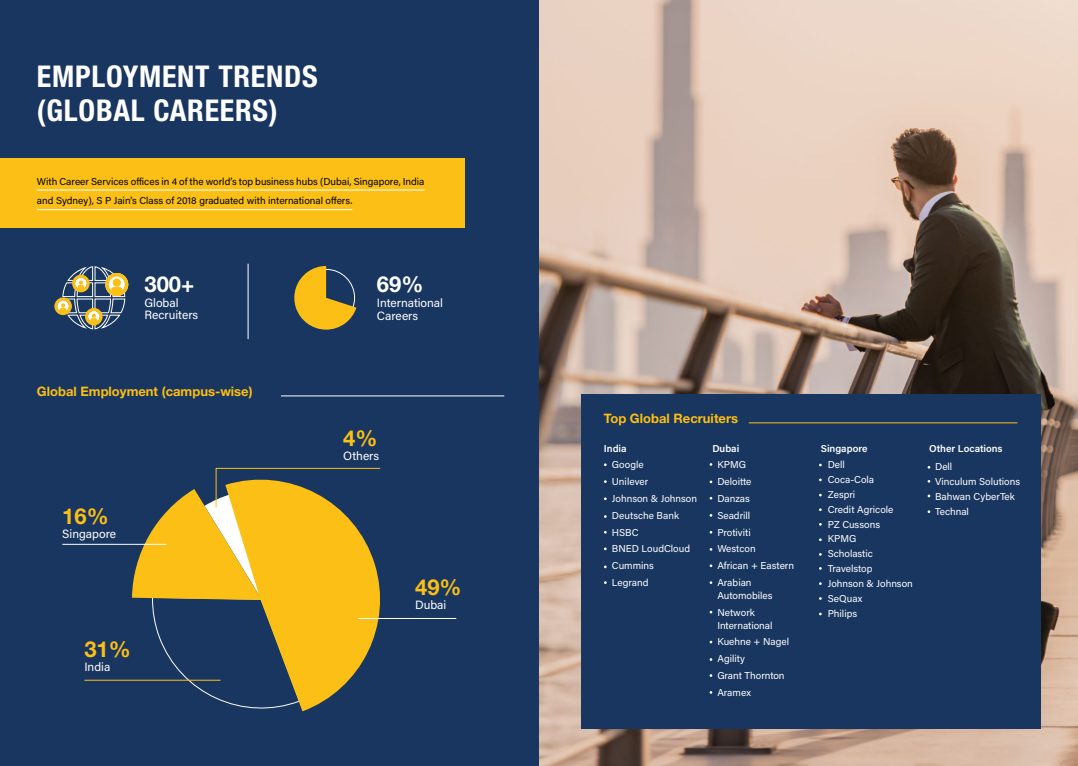
<style>
.page{position:relative;width:1078px;height:766px;background:#fff}
.page>*{position:absolute;margin:0;border:0;box-sizing:border-box;transform-origin:0 0}
.t1{font:700 condensed 30px/34px "Helvetica Neue LT Std";letter-spacing:.025em;color:#fff}
.t2{font:700 22px "Helvetica Neue LT Std";color:#fbbf15}
.t3{font:700 22px "Helvetica Neue LT Std";color:#fff}
.t4{font:700 13px "Helvetica Neue LT Std";color:#febf10}
.t5{font:12px/12.8px "Acumin Pro";color:#fff}
.t6{font:10px/16.8px "Acumin Pro";color:#fff}
.t7{font:10px/19.2px "Acumin Pro";color:#000}
.t8{font:600 10px "Acumin Pro";color:#fff}
.s1{font-weight:600}
</style>
<div class="page">
<div style="left:0;top:0;width:539px;height:765px;background:#183660"></div>
<div style="left:0;top:158px;width:464px;height:70px;background:#fbbf15"></div>
<svg style="left:294px;top:266px;width:62px;height:63px"></svg>
<hr style="left:37px;top:190px;width:387px;height:1px;background:#fff">
<hr style="left:37px;top:209px;width:315px;height:1px;background:#fff">
<svg style="left:54px;top:266px;width:74px;height:63px"></svg>
<hr style="left:281px;top:395px;width:223px;height:1px;background:#fff">
<hr style="left:84px;top:679px;width:136px;height:1px;background:#fbbf15">
<hr style="left:248px;top:263px;width:1px;height:76px;background:#fff">
<img style="left:539px;top:0;width:538px;height:765px">
<div style="left:581px;top:393px;width:459px;height:335px;background:#183660"></div>
<hr style="left:748px;top:422px;width:269px;height:1px;background:#fbbf15">
<hr style="left:62px;top:543px;width:104px;height:1px;background:#fff">
<svg style="left:132px;top:467px;width:249px;height:245px"></svg>
<hr style="left:358px;top:617px;width:98px;height:1px;background:#fff">
<p class="t1" style="left:37px;top:59px;width:282px">EMPLOYMENT TRENDS (GLOBAL CAREERS)</p>
<p class="t7" style="left:37px;top:172px;width:389px">With Career Services offices in 4 of the world’s top business hubs (Dubai, Singapore, India and Sydney), S P Jain’s Class of 2018 graduated with international offers.</p>
<p class="t3" style="left:144px;top:270px;width:51px">300+</p>
<p class="t5" style="left:144px;top:295px;width:55px">Global<br>Recruiters</p>
<p class="t4" style="left:37px;top:383px;width:217px">Global Employment (campus-wise)</p>
<p class="t2" style="left:62px;top:502px;width:48px">16%</p>
<p class="t5" style="left:62px;top:526px;width:55px">Singapore</p>
<p class="t2" style="left:84px;top:635px;width:48px">31%</p>
<p class="t5" style="left:84px;top:660px;width:27px">India</p>
<p class="t3" style="left:377px;top:271px;width:48px">69%</p>
<p class="t5" style="left:377px;top:296px;width:68px">International<br>Careers</p>
<p class="t2" style="left:343px;top:424px;width:36px">4%</p>
<p class="t5" style="left:343px;top:449px;width:37px">Others</p>
<p class="t2" style="left:415px;top:573px;width:48px">49%</p>
<p class="t5" style="left:415px;top:598px;width:33px">Dubai</p>
<p class="t4" style="left:603px;top:410px;width:136px">Top Global Recruiters</p>
<p class="t6" style="left:611px;top:439px;width:33px;text-indent:-8px"><span class="s1">India<br></span>Google</p>
<p class="t6" style="left:611px;top:473px;width:87px">Unilever<br>Johnson &amp; Johnson</p>
<p class="t6" style="left:611px;top:506px;width:80px">Deutsche Bank<br>HSBC<br>BNED LoudCloud<br>Cummins<br>Legrand</p>
<p class="t8" style="left:712px;top:441px;width:28px">Dubai</p>
<p class="t6" style="left:717px;top:456px;width:30px">KPMG</p>
<p class="t6" style="left:717px;top:473px;width:36px">Deloitte</p>
<p class="t6" style="left:717px;top:489px;width:34px">Danzas</p>
<p class="t6" style="left:717px;top:506px;width:34px">Seadrill</p>
<p class="t6" style="left:717px;top:523px;width:35px">Protiviti</p>
<p class="t6" style="left:717px;top:540px;width:40px">Westcon</p>
<p class="t6" style="left:717px;top:557px;width:78px">African + Eastern</p>
<p class="t6" style="left:717px;top:575px;width:57px;line-height:12.8px">Arabian<br>Automobiles</p>
<p class="t6" style="left:717px;top:605px;width:57px;line-height:12.8px">Network<br>International</p>
<p class="t6" style="left:717px;top:633px;width:73px">Kuehne + Nagel</p>
<p class="t6" style="left:717px;top:649px;width:29px">Agility</p>
<p class="t6" style="left:717px;top:666px;width:69px">Grant Thornton</p>
<p class="t6" style="left:717px;top:683px;width:35px">Aramex</p>
<p class="t8" style="left:820px;top:441px;width:48px">Singapore</p>
<p class="t6" style="left:827px;top:456px;width:19px">Dell</p>
<p class="t6" style="left:827px;top:471px;width:48px">Coca-Cola</p>
<p class="t6" style="left:827px;top:485px;width:29px">Zespri</p>
<p class="t6" style="left:827px;top:500px;width:67px">Credit Agricole</p>
<p class="t6" style="left:827px;top:515px;width:54px">PZ Cussons</p>
<p class="t6" style="left:827px;top:530px;width:30px">KPMG</p>
<p class="t6" style="left:827px;top:545px;width:47px">Scholastic</p>
<p class="t6" style="left:827px;top:559px;width:46px">Travelstop</p>
<p class="t6" style="left:827px;top:574px;width:87px">Johnson &amp; Johnson</p>
<p class="t6" style="left:827px;top:589px;width:36px">SeQuax</p>
<p class="t6" style="left:827px;top:604px;width:31px">Philips</p>
<p class="t8" style="left:928px;top:441px;width:75px">Other Locations</p>
<p class="t6" style="left:934px;top:459px;width:86px;line-height:14.8px">Dell<br>Vinculum Solutions<br>Bahwan CyberTek<br>Technal</p>
</div>
